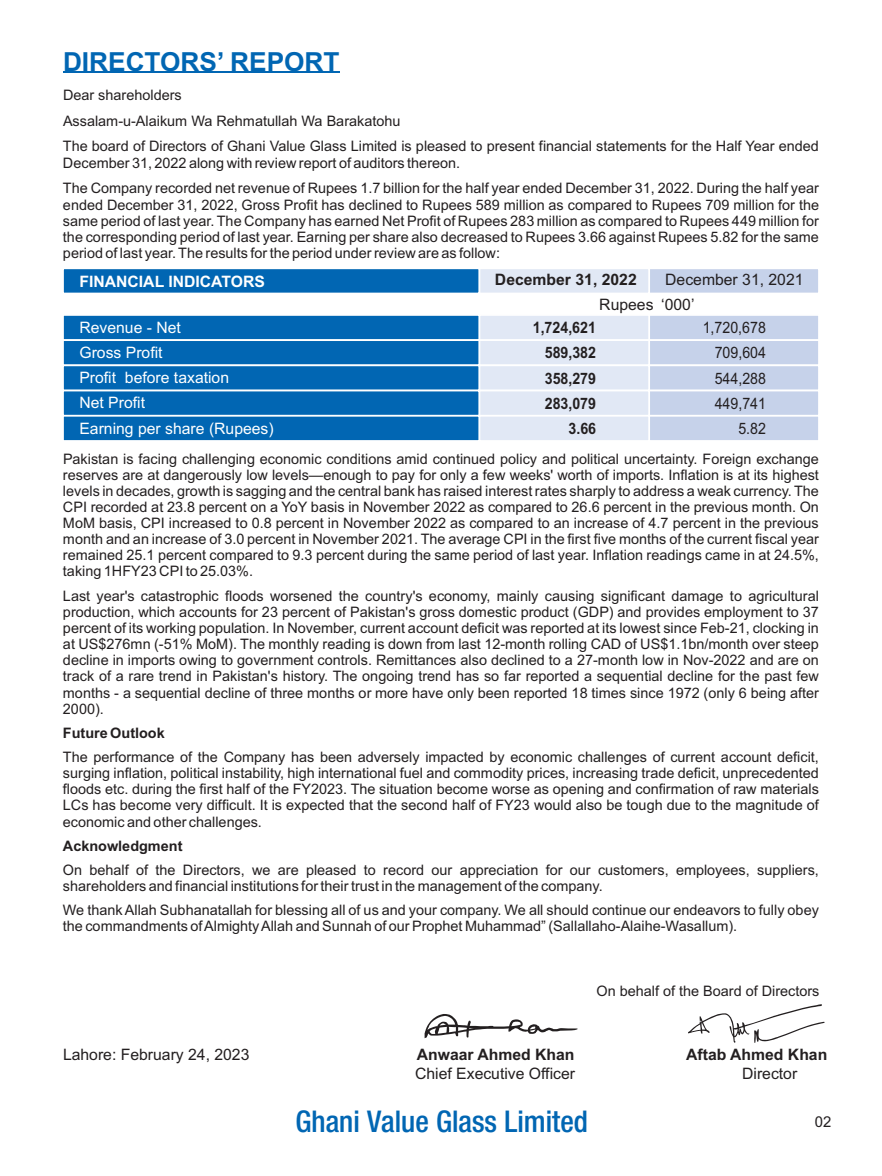
<style>
.page{position:relative;width:882px;height:1176px;background:#fff}
.page>*{position:absolute;margin:0;border:0;box-sizing:border-box;transform-origin:0 0}
.t1{font:29.93px "Heavenetica Cond 6 Med SH";color:#0166b3}
.t2{font:700 26.25px "Arial";color:#0166b3}
.t3{font:15.75px/24.7px "Arial";color:#231f20}
.t4{font:15.75px/25.2px "Arial";color:#fff}
.t5{font:700 15.75px "Arial";color:#231f20}
.t6{font:700 15.75px/25.4px "Arial";color:#231f20;text-align:right;scale:.9 1}
.t7{font:15.75px/25.4px "Arial";color:#231f20;text-align:right;scale:.9 1}
.t8{font:700 15.75px "Arial";color:#fff}
.t9{font:15.05px "Arial";color:#231f20}
.t10{font:14.35px/16.1px "Arial";color:#231f20;text-align:justify}
.t11{font:700 14.35px "Arial";color:#231f20}
</style>
<div class="page">
<svg style="left:63px;top:269px;width:755px;height:24px;background:#639ecf"></svg>
<svg style="left:63px;top:315px;width:755px;height:126px;background:#6ca3d1"></svg>
<hr style="left:63px;top:71px;width:277px;height:1px;background:#0166b3">
<svg style="left:425px;top:1014px;width:152px;height:24px"></svg>
<svg style="left:688px;top:1004px;width:137px;height:39px"></svg>
<h2 class="t2" style="left:63px;top:52px;width:278px">DIRECTORS’ REPORT</h2>
<p class="t10" style="left:63px;top:83px;width:757px;line-height:25.7px;text-align:left">Dear shareholders<br>Assalam-u-Alaikum Wa Rehmatullah Wa Barakatohu<br>The board of Directors of Ghani Value Glass Limited is pleased to present financial statements for the Half Year ended</p>
<p class="t10" style="left:63px;top:151px;width:757px;line-height:25.7px">December 31, 2022 along with review report of auditors thereon.<br>The Company recorded net revenue of Rupees 1.7 billion for the half year ended December 31, 2022. During the half year</p>
<p class="t10" style="left:63px;top:198px;width:758px">ended December 31, 2022, Gross Profit has declined to Rupees 589 million as compared to Rupees 709 million for the same period of last year. The Company has earned Net Profit of Rupees 283 million as compared to Rupees 449 million for the corresponding period of last year. Earning per share also decreased to Rupees 3.66 against Rupees 5.82 for the same period of last year. The results for the period under review are as follow:</p>
<p class="t8" style="left:79px;top:275px;width:187px">FINANCIAL INDICATORS</p>
<p class="t4" style="left:79px;top:316px;width:196px">Revenue - Net<br>Gross Profit<br>Profit before taxation<br>Net Profit<br>Earning per share (Rupees)</p>
<p class="t5" style="left:495px;top:274px;width:143px">December 31, 2022</p>
<p class="t3" style="left:599px;top:269px;width:206px;text-indent:66px">December 31, 2021<br>Rupees ‘000’</p>
<p class="t6" style="left:533px;top:316px;width:72px">1,724,621<br>589,382<br>358,279<br>283,079<br>3.66</p>
<p class="t7" style="left:703px;top:316px;width:72px">1,720,678<br>709,604<br>544,288<br>449,741<br>5.82</p>
<p class="t10" style="left:63px;top:452px;width:758px">Pakistan is facing challenging economic conditions amid continued policy and political uncertainty. Foreign exchange reserves are at dangerously low levels—enough to pay for only a few weeks' worth of imports. Inflation is at its highest levels in decades, growth is sagging and the central bank has raised interest rates sharply to address a weak currency. The CPI recorded at 23.8 percent on a YoY basis in November 2022 as compared to 26.6 percent in the previous month. On MoM basis, CPI increased to 0.8 percent in November 2022 as compared to an increase of 4.7 percent in the previous month and an increase of 3.0 percent in November 2021. The average CPI in the first five months of the current fiscal year remained 25.1 percent compared to 9.3 percent during the same period of last year. Inflation readings came in at 24.5%, taking 1HFY23 CPI to 25.03%.</p>
<p class="t10" style="left:63px;top:589px;width:758px">Last year's catastrophic floods worsened the country's economy, mainly causing significant damage to agricultural production, which accounts for 23 percent of Pakistan's gross domestic product (GDP) and provides employment to 37 percent of its working population. In November, current account deficit was reported at its lowest since Feb-21, clocking in at US$276mn (-51% MoM). The monthly reading is down from last 12-month rolling CAD of US$1.1bn/month over steep decline in imports owing to government controls. Remittances also declined to a 27-month low in Nov-2022 and are on track of a rare trend in Pakistan's history. The ongoing trend has so far reported a sequential decline for the past few months - a sequential decline of three months or more have only been reported 18 times since 1972 (only 6 being after 2000).</p>
<p class="t11" style="left:63px;top:727px;width:103px">Future Outlook</p>
<p class="t10" style="left:63px;top:750px;width:757px">The performance of the Company has been adversely impacted by economic challenges of current account deficit, surging inflation, political instability, high international fuel and commodity prices, increasing trade deficit, unprecedented floods etc. during the first half of the FY2023. The situation become worse as opening and confirmation of raw materials LCs has become very difficult. It is expected that the second half of FY23 would also be tough due to the magnitude of economic and other challenges.</p>
<p class="t11" style="left:63px;top:840px;width:121px">Acknowledgment</p>
<p class="t10" style="left:63px;top:863px;width:757px">On behalf of the Directors, we are pleased to record our appreciation for our customers, employees, suppliers, shareholders and financial institutions for their trust in the management of the company.</p>
<p class="t10" style="left:63px;top:903px;width:757px">We thank Allah Subhanatallah for blessing all of us and your company. We all should continue our endeavors to fully obey the commandments of Almighty Allah and Sunnah of our Prophet Muhammad” (Sallallaho-Alaihe-Wasallum).</p>
<p class="t3" style="left:63px;top:1044px;width:188px">Lahore: February 24, 2023</p>
<p class="t5" style="left:417px;top:1048px;width:159px">Anwaar Ahmed Khan</p>
<p class="t3" style="left:415px;top:1062px;width:161px">Chief Executive Officer</p>
<p class="t10" style="left:596px;top:984px;width:225px">On behalf of the Board of Directors</p>
<p class="t5" style="left:686px;top:1048px;width:143px">Aftab Ahmed Khan</p>
<p class="t3" style="left:742px;top:1062px;width:57px">Director</p>
<h1 class="t1" style="left:296px;top:1101px;width:294px">Ghani Value Glass Limited</h1>
<p class="t9" style="left:815px;top:1116px;width:18px">02</p>
</div>
